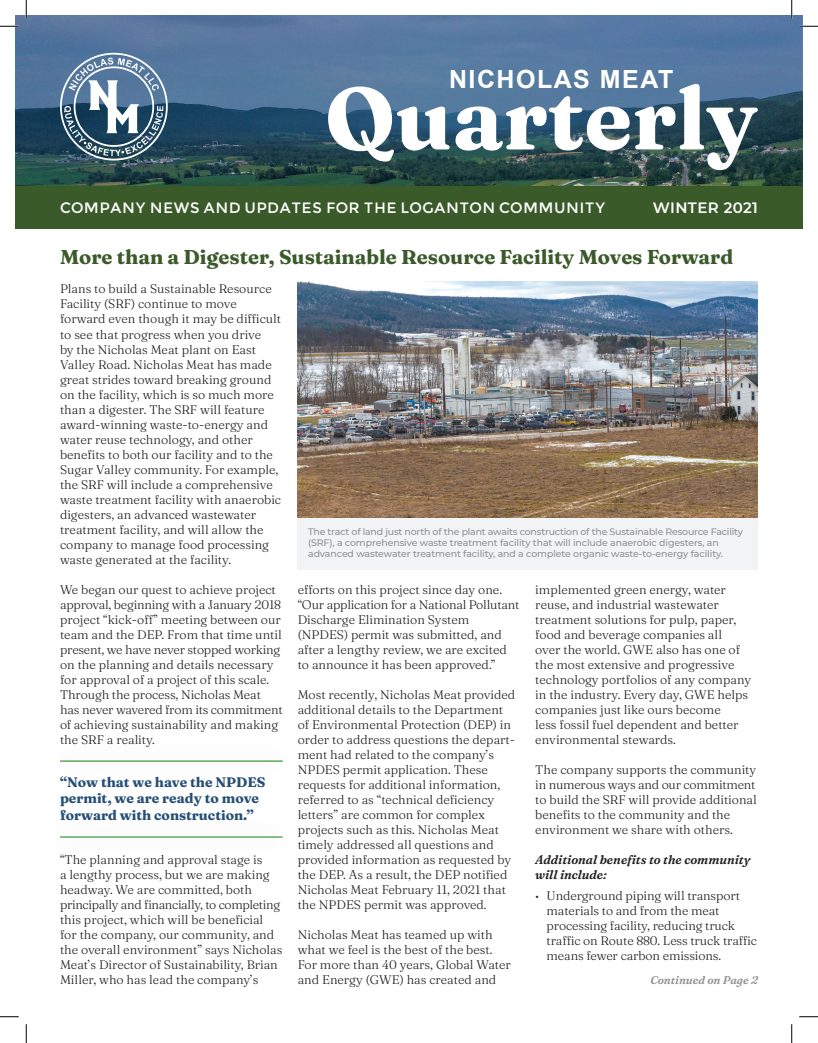
<style>
.page{position:relative;width:818px;height:1043px;background:#fff}
.page>*{position:absolute;margin:0;border:0;box-sizing:border-box;transform-origin:0 0}
.t1{font:900 87.5px "Fraunces 9 pt";color:#fff}
.t2{font:700 25px "Arial";letter-spacing:.06em;color:#fff}
.t3{font:900 20px "Fraunces 9 pt";color:#3b5a2a}
.t4{font:15px "Montserrat";letter-spacing:.025em;color:#fff}
.t5{font:600 15px "Montserrat";letter-spacing:.025em;color:#fff}
.t6{font:900 13.75px/16.5px "Fraunces 9 pt";color:#254e76}
.t7{font:900 12.5px/15px "Fraunces 9 pt";color:#231f20}
.t8{font:italic 900 12.5px/15px "Fraunces 9 pt";letter-spacing:-.005em;color:#231f20}
.t9{font:italic 900 11.25px "Fraunces 9 pt";letter-spacing:-.005em;color:#939090}
.t10{font:500 9.38px/11.2px "Montserrat";letter-spacing:-.015em;color:#939090}
</style>
<div class="page">
<img style="left:15px;top:15px;width:787px;height:171px">
<svg style="left:60px;top:53px;width:108px;height:107px"></svg>
<div style="left:15px;top:186px;width:787px;height:43px;background:#3b5a2a"></div>
<hr style="left:60px;top:760px;width:222px;height:1px;background:#419844">
<hr style="left:60px;top:836px;width:222px;height:1px;background:#419844">
<img style="left:298px;top:281px;width:460px;height:237px">
<div style="left:298px;top:518px;width:460px;height:51px;background:#f2f3f4"></div>
<svg style="left:0;top:25px;width:19px;height:2px"></svg>
<svg style="left:799px;top:25px;width:19px;height:2px"></svg>
<svg style="left:0;top:1016px;width:19px;height:1px"></svg>
<svg style="left:799px;top:1016px;width:19px;height:1px"></svg>
<svg style="left:25px;top:0;width:2px;height:19px"></svg>
<svg style="left:25px;top:1024px;width:2px;height:18px"></svg>
<svg style="left:790px;top:0;width:2px;height:19px"></svg>
<svg style="left:791px;top:1024px;width:1px;height:18px"></svg>
<h2 class="t2" style="left:449px;top:63px;width:226px">NICHOLAS MEAT</h2>
<h1 class="t1" style="left:325px;top:50px;width:434px">Quarterly</h1>
<p class="t4" style="left:60px;top:199px;width:547px">COMPANY NEWS AND UPDATES FOR THE LOGANTON COMMUNITY</p>
<p class="t5" style="left:653px;top:197px;width:106px">WINTER 2021</p>
<h3 class="t3" style="left:60px;top:241px;width:674px">More than a Digester, Sustainable Resource Facility Moves Forward</h3>
<p class="t7" style="left:60px;top:281px;width:222px">Plans to build a Sustainable Resource Facility (SRF) continue to move forward even though it may be difficult to see that progress when you drive<br>by the Nicholas Meat plant on East Valley Road. Nicholas Meat has made great strides toward breaking ground on the facility, which is so much more than a digester. The SRF will feature award-winning waste-to-energy and water reuse technology, and other benefits to both our facility and to the Sugar Valley community. For example, the SRF will include a comprehensive waste treatment facility with anaerobic digesters, an advanced wastewater treatment facility, and will allow the company to manage food processing waste generated at the facility.</p>
<p class="t7" style="left:60px;top:581px;width:224px">We began our quest to achieve project approval, beginning with a January 2018 project “kick-off” meeting between our team and the DEP. From that time until present, we have never stopped working on the planning and details necessary for approval of a project of this scale.<br>Through the process, Nicholas Meat has never wavered from its commitment of achieving sustainability and making the SRF a reality.</p>
<p class="t6" style="left:60px;top:772px;width:207px">“Now that we have the NPDES permit, we are ready to move forward with construction.”</p>
<p class="t7" style="left:60px;top:851px;width:224px">“The planning and approval stage is<br>a lengthy process, but we are making headway. We are committed, both principally and financially, to completing this project, which will be beneficial for the company, our community, and the overall environment” says Nicholas Meat’s Director of Sustainability, Brian Miller, who has lead the company’s</p>
<p class="t10" style="left:308px;top:525px;width:436px">The tract of land just north of the plant awaits construction of the Sustainable Resource Facility (SRF), a comprehensive waste treatment facility that will include anaerobic digesters, an advanced wastewater treatment facility, and a complete organic waste-to-energy facility.</p>
<p class="t7" style="left:298px;top:581px;width:223px">efforts on this project since day one. “Our application for a National Pollutant Discharge Elimination System (NPDES) permit was submitted, and after a lengthy review, we are excited to announce it has been approved.”</p>
<p class="t7" style="left:298px;top:686px;width:219px">Most recently, Nicholas Meat provided additional details to the Department of Environmental Protection (DEP) in order to address questions the depart&shy;ment had related to the company’s NPDES permit application. These requests for additional information, referred to as “technical deficiency letters” are common for complex projects such as this. Nicholas Meat timely addressed all questions and provided information as requested by the DEP. As a result, the DEP notified Nicholas Meat February 11, 2021 that the NPDES permit was approved.</p>
<p class="t7" style="left:298px;top:926px;width:215px">Nicholas Meat has teamed up with what we feel is the best of the best.<br>For more than 40 years, Global Water and Energy (GWE) has created and</p>
<p class="t7" style="left:535px;top:581px;width:217px">implemented green energy, water reuse, and industrial wastewater treatment solutions for pulp, paper, food and beverage companies all<br>over the world. GWE also has one of the most extensive and progressive technology portfolios of any company in the industry. Every day, GWE helps companies just like ours become<br>less fossil fuel dependent and better environmental stewards.</p>
<p class="t7" style="left:535px;top:761px;width:223px">The company supports the community in numerous ways and our commitment to build the SRF will provide additional benefits to the community and the environment we share with others.</p>
<p class="t8" style="left:535px;top:851px;width:217px">Additional benefits to the community will include:</p>
<p class="t7" style="left:546px;top:887px;width:212px;text-indent:-11px">• Underground piping will transport materials to and from the meat processing facility, reducing truck traffic on Route 880. Less truck traffic means fewer carbon emissions.</p>
<p class="t9" style="left:650px;top:971px;width:109px">Continued on Page 2</p>
</div>
